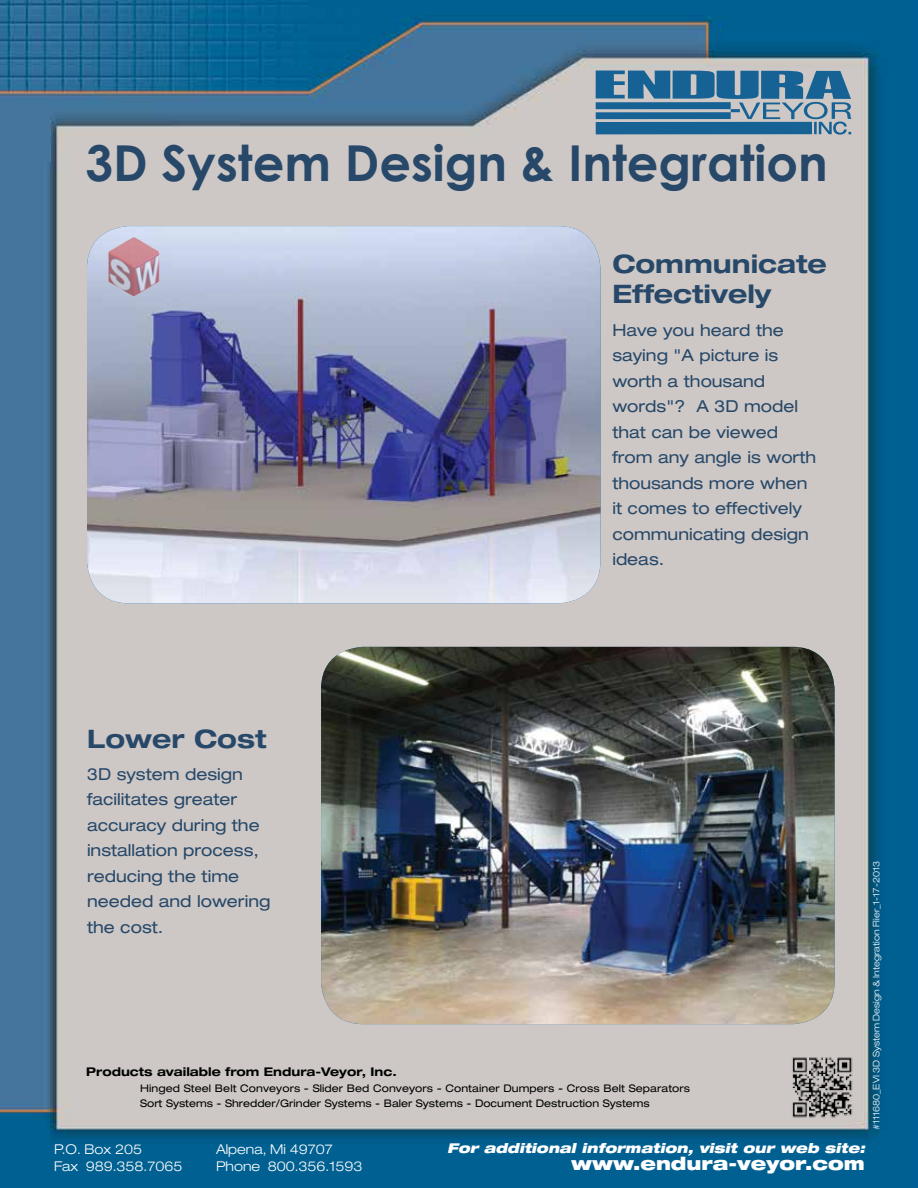
<style>
.page{position:relative;width:918px;height:1188px;background:#fff}
.page>*{position:absolute;margin:0;border:0;box-sizing:border-box;transform-origin:0 0}
.t1{font:700 49.5px "Century Gothic";color:#274869}
.t2{font:700 expanded 25.5px/30px "Helvetica Neue";color:#274869}
.t3{font:900 expanded 18px "Helvetica Neue";color:#fff}
.t4{font:expanded 16.5px/25.5px "Helvetica Neue";color:#274869}
.t5{font:300 expanded 13.5px "Helvetica Neue";color:#fff}
.t6{font:italic 900 expanded 13.5px "Helvetica Neue";color:#fff}
.t7{font:700 expanded 12px "Helvetica Neue";color:#000}
.t8{font:expanded 10.5px/15.8px "Helvetica Neue";letter-spacing:.01em;color:#000}
.t9{font:300 expanded 9px "Helvetica Neue";color:#fff}
</style>
<div class="page">
<img style="left:0;top:0;width:918px;height:1188px">
<svg style="left:596px;top:71px;width:256px;height:64px;background:#688faa"></svg>
<div style="left:596px;top:102px;width:135px;height:7px;background:#176295"></div>
<div style="left:596px;top:112px;width:135px;height:7px;background:#176295"></div>
<div style="left:596px;top:122px;width:216px;height:12px;background:#176295"></div>
<img style="left:787px;top:1052px;width:70px;height:70px">
<img style="left:321px;top:647px;width:514px;height:377px">
<img style="left:87px;top:226px;width:513px;height:377px">
<img style="left:87px;top:230px;width:92px;height:74px">
<h1 class="t1" style="left:85px;top:126px;width:744px">3D System Design &amp; Integration</h1>
<h2 class="t2" style="left:612px;top:249px;width:216px">Communicate<br>Effectively</h2>
<p class="t4" style="left:612px;top:317px;width:205px">Have you heard the saying "A picture is worth a thousand words"? A 3D model that can be viewed from any angle is worth thousands more when it comes to effectively communicating design ideas.</p>
<h2 class="t2" style="left:87px;top:723px;width:181px">Lower Cost</h2>
<p class="t4" style="left:87px;top:761px;width:185px">3D system design facilitates greater accuracy during the installation process, reducing the time needed and lowering the cost.</p>
<p class="t7" style="left:86px;top:1064px;width:312px">Products available from Endura-Veyor, Inc.</p>
<p class="t8" style="left:140px;top:1080px;width:551px">Hinged Steel Belt Conveyors - Slider Bed Conveyors - Container Dumpers - Cross Belt Separators<br>Sort Systems - Shredder/Grinder Systems - Baler Systems - Document Destruction Systems</p>
<p class="t9" style="left:871px;top:1130px;width:270px;rotate:-90deg">#111680_EVI 3D System Design &amp; Integration Flier_1-17-2013</p>
<p class="t5" style="left:54px;top:1141px;width:90px">P.O. Box 205</p>
<p class="t5" style="left:216px;top:1141px;width:118px">Alpena, Mi 49707</p>
<p class="t5" style="left:54px;top:1158px;width:130px">Fax 989.358.7065</p>
<p class="t5" style="left:216px;top:1158px;width:148px">Phone 800.356.1593</p>
<p class="t6" style="left:447px;top:1139px;width:419px">For additional information, visit our web site:</p>
<p class="t3" style="left:571px;top:1152px;width:295px">www.endura-veyor.com</p>
</div>
